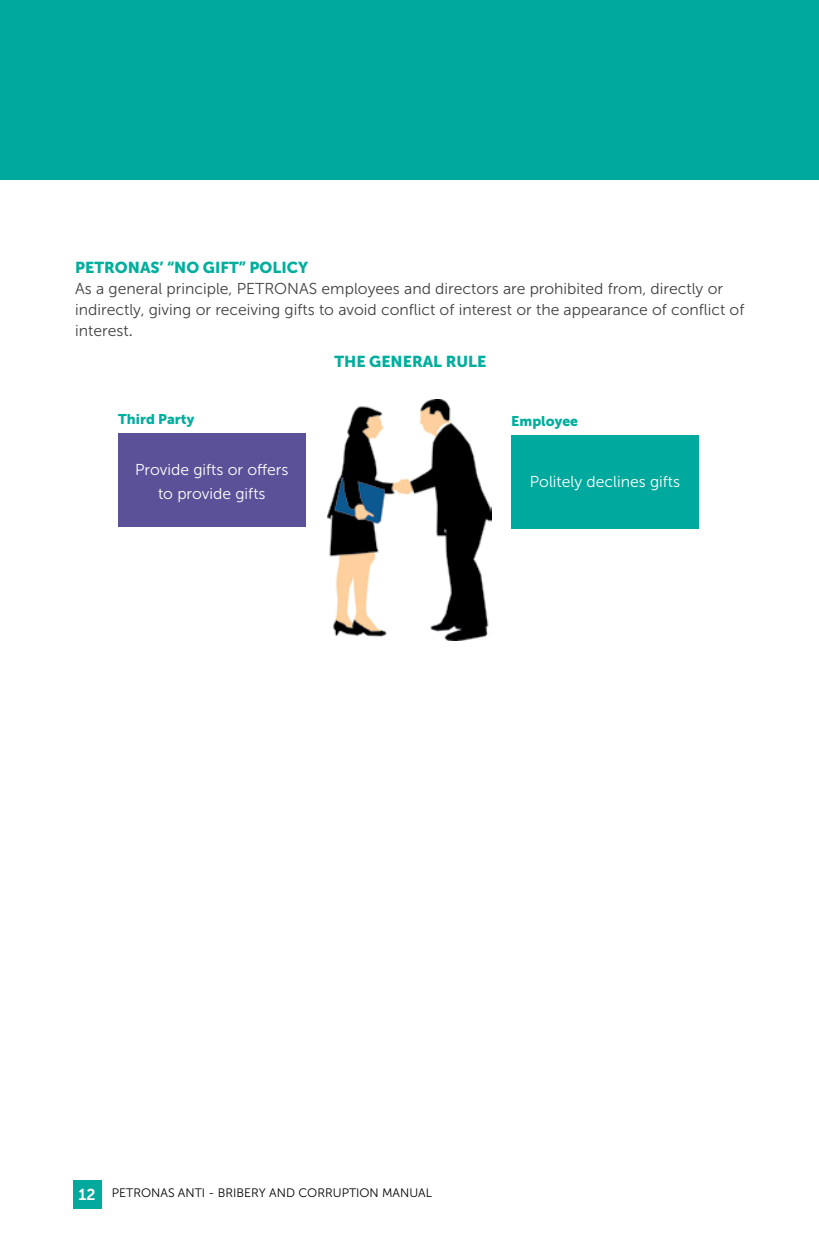
<style>
.page{position:relative;width:819px;height:1241px;background:#fff}
.page>*{position:absolute;margin:0;border:0;box-sizing:border-box;transform-origin:0 0}
.t1{font:15.75px/21px "Museo Sans 300";color:#414142}
.t2{font:15.75px/24.5px "Museo Sans 300";color:#fff;text-align:center}
.t3{font:15.75px "Museo Sans 900";color:#00ae9d}
.t4{font:14px "Museo Sans 900";color:#00ae9d}
.t5{font:12.25px "Museo Sans 300";color:#000}
.s1{font-family:"Museo Sans 500"}
.s2{font-family:"Museo Sans 700";font-size:15.75px;color:#fff}
</style>
<div class="page">
<div style="left:0;top:0;width:819px;height:180px;background:#00a99d"></div>
<div style="left:73px;top:1179px;width:28px;height:28px;background:#03a99d"></div>
<div style="left:511px;top:435px;width:188px;height:93px;background:#00a99d"></div>
<div style="left:118px;top:433px;width:187px;height:93px;background:#5b5198"></div>
<img style="left:327px;top:399px;width:165px;height:241px">
<p class="t3" style="left:75px;top:259px;width:234px">PETRONAS’ “NO GIFT” POLICY</p>
<p class="t1" style="left:75px;top:278px;width:670px">As a general principle, PETRONAS employees and directors are prohibited from, directly or indirectly, giving or receiving gifts to avoid conflict of interest or the appearance of conflict of interest<span class="s1">.</span></p>
<p class="t3" style="left:334px;top:353px;width:58px">THE GENE</p>
<p class="t3" style="left:412px;top:353px;width:74px">RAL RULE</p>
<p class="t4" style="left:118px;top:411px;width:78px">Third Party</p>
<p class="t4" style="left:511px;top:413px;width:68px">Employee</p>
<p class="t2" style="left:135px;top:457px;width:155px">Provide gifts or offers to provide gifts</p>
<p class="t2" style="left:530px;top:469px;width:152px">Politely declines gifts</p>
<p class="t5" style="left:79px;top:1185px;width:355px"><span class="s2">12</span> PETRONAS ANTI - BRIBERY AND CORRUPTION MANUAL</p>
</div>
